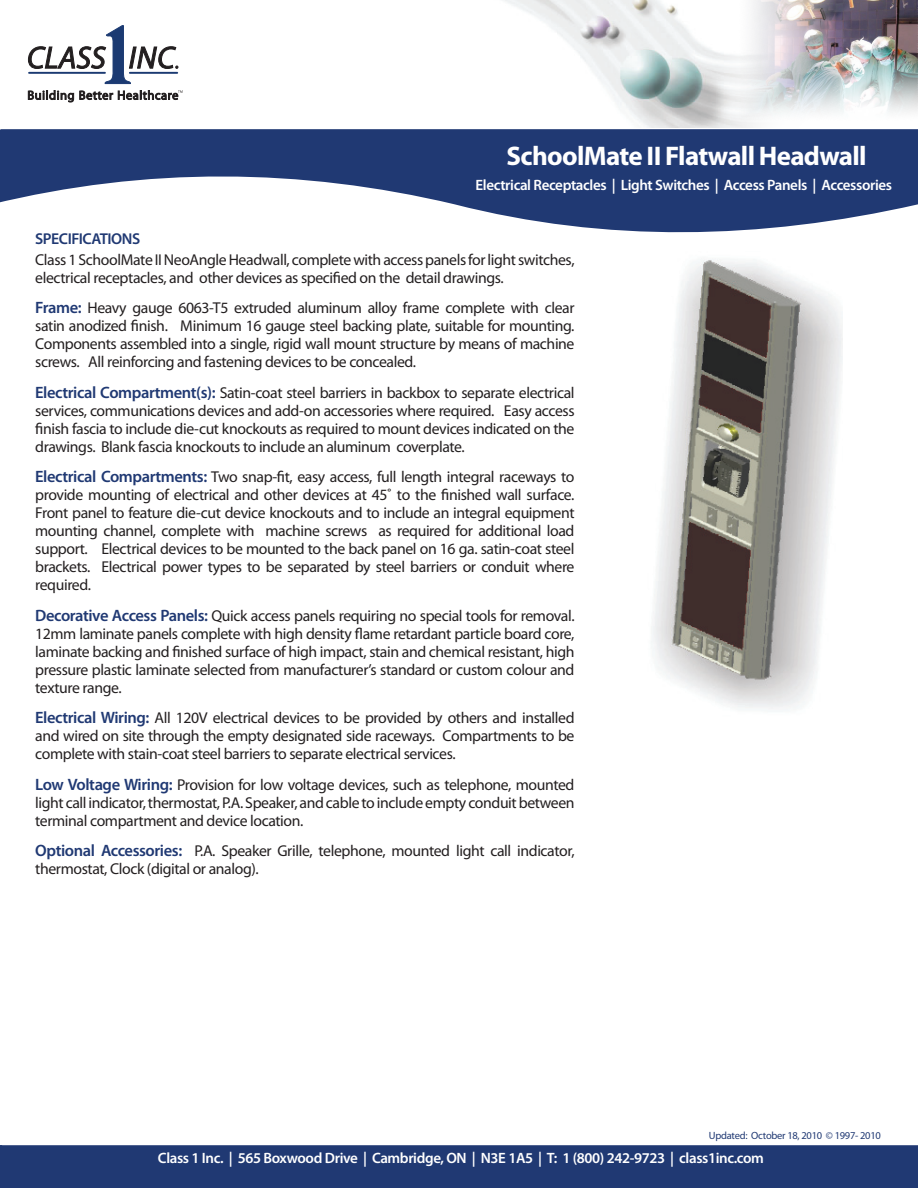
<style>
.page{position:relative;width:918px;height:1188px;background:#fff}
.page>*{position:absolute;margin:0;border:0;box-sizing:border-box;transform-origin:0 0}
.t1{font:700 27px "Myriad Pro";letter-spacing:-.025em;color:#fff}
.t2{font:15.75px/18px "Myriad Pro";letter-spacing:-.025em;color:#231f20;text-align:justify}
.t3{font:600 15.75px "Myriad Pro";letter-spacing:-.03em;color:#203973}
.t4{font:600 15px "Myriad Pro";letter-spacing:-.025em;color:#fff}
.t5{font:10.5px "Myriad Pro";letter-spacing:-.025em;color:#203973}
.s1{font-weight:600;font-size:16.5px;color:#203973}
</style>
<div class="page">
<svg style="left:1px;top:129px;width:917px;height:104px;fill:#203973"></svg>
<svg style="left:28px;top:25px;width:150px;height:59px"></svg>
<hr style="left:29px;top:72px;width:76px;height:2px;background:#1b3a72">
<hr style="left:130px;top:72px;width:47px;height:2px;background:#1b3a72">
<svg style="left:28px;top:90px;width:155px;height:12px"></svg>
<img style="left:504px;top:0;width:225px;height:127px">
<img style="left:729px;top:0;width:189px;height:128px">
<svg style="left:0;top:129px;width:1px;height:74px"></svg>
<div style="left:0;top:1145px;width:918px;height:43px;background:#203973"></div>
<img style="left:651px;top:259px;width:192px;height:451px">
<h1 class="t1" style="left:507px;top:139px;width:362px">SchoolMate II Flatwall Headwall</h1>
<p class="t4" style="left:476px;top:175px;width:418px">Electrical Receptacles | Light Switches | Access Panels | Accessories</p>
<p class="t3" style="left:35px;top:229px;width:106px">SPECIFICATIONS</p>
<p class="t2" style="left:35px;top:250px;width:541px">Class 1 SchoolMate II NeoAngle Headwall, complete with access panels for light switches, electrical receptacles, and other devices as specified on the detail drawings.</p>
<p class="t2" style="left:35px;top:299px;width:541px"><span class="s1">Frame:</span> Heavy gauge 6063-T5 extruded aluminum alloy frame complete with clear satin anodized finish. Minimum 16 gauge steel backing plate, suitable for mounting.<br>Components assembled into a single, rigid wall mount structure by means of machine screws. All reinforcing and fastening devices to be concealed.</p>
<p class="t2" style="left:35px;top:383px;width:541px"><span class="s1">Electrical Compartment(s):</span> Satin-coat steel barriers in backbox to separate electrical services, communications devices and add-on accessories where required. Easy access finish fascia to include die-cut knockouts as required to mount devices indicated on the drawings. Blank fascia knockouts to include an aluminum coverplate.</p>
<p class="t2" style="left:35px;top:468px;width:541px"><span class="s1">Electrical Compartments:</span> Two snap-fit, easy access, full length integral raceways to provide mounting of electrical and other devices at 45˚ to the finished wall surface.<br>Front panel to feature die-cut device knockouts and to include an integral equipment mounting channel, complete with machine screws as required for additional load support. Electrical devices to be mounted to the back panel on 16 ga. satin-coat steel brackets. Electrical power types to be separated by steel barriers or conduit where required.</p>
<p class="t2" style="left:35px;top:606px;width:541px"><span class="s1">Decorative Access Panels:</span> Quick access panels requiring no special tools for removal.<br>12mm laminate panels complete with high density flame retardant particle board core, laminate backing and finished surface of high impact, stain and chemical resistant, high pressure plastic laminate selected from manufacturer’s standard or custom colour and texture range.</p>
<p class="t2" style="left:35px;top:709px;width:541px"><span class="s1">Electrical Wiring:</span> All 120V electrical devices to be provided by others and installed and wired on site through the empty designated side raceways. Compartments to be complete with stain-coat steel barriers to separate electrical services.</p>
<p class="t2" style="left:35px;top:775px;width:541px"><span class="s1">Low Voltage Wiring:</span> Provision for low voltage devices, such as telephone, mounted light call indicator, thermostat, P.A. Speaker, and cable to include empty conduit between terminal compartment and device location.</p>
<p class="t2" style="left:35px;top:841px;width:541px"><span class="s1">Optional Accessories:</span> P.A. Speaker Grille, telephone, mounted light call indicator, thermostat, Clock (digital or analog).</p>
<p class="t5" style="left:709px;top:1129px;width:173px">Updated: October 18, 2010 © 1997- 2010</p>
<p class="t4" style="left:158px;top:1148px;width:607px">Class 1 Inc. | 565 Boxwood Drive | Cambridge, ON | N3E 1A5 | T: 1 (800) 242-9723 | class1inc.com</p>
</div>
